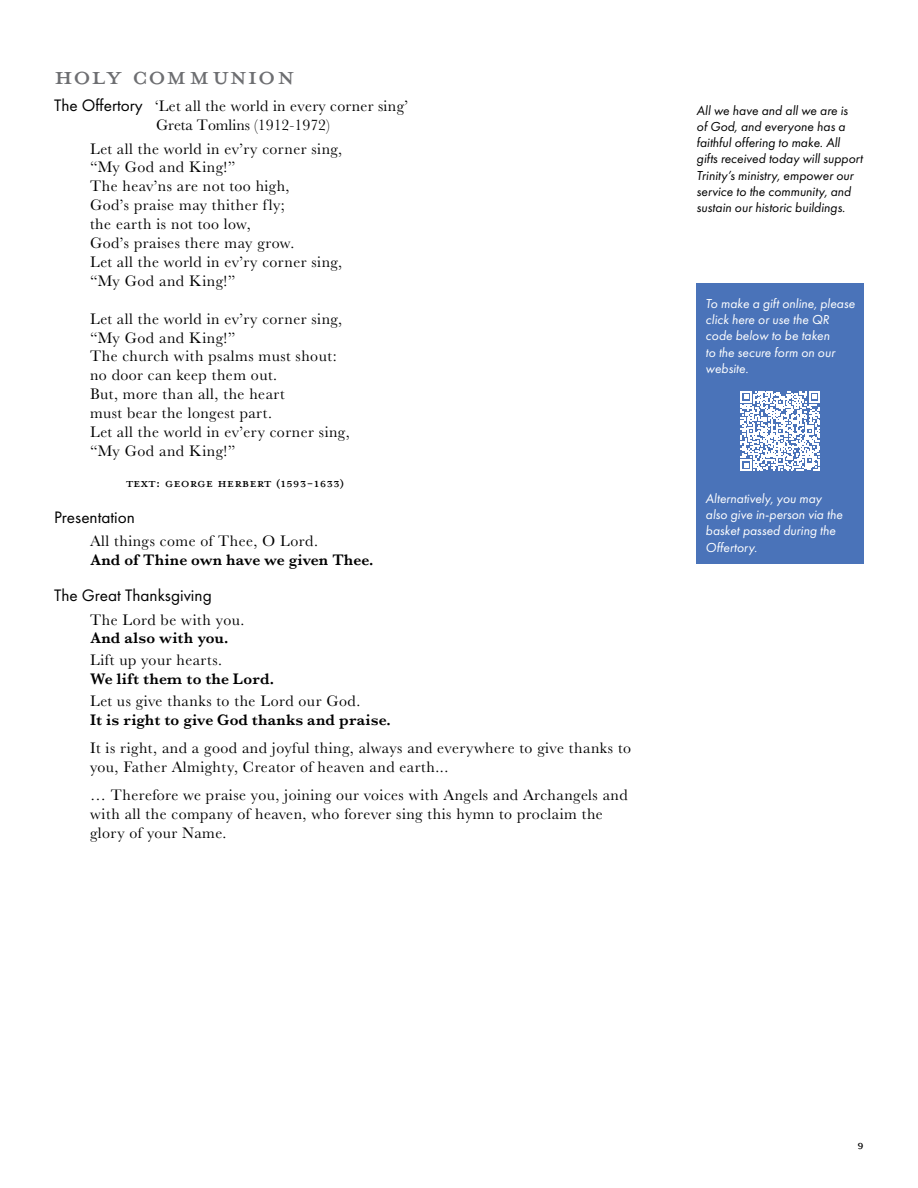
<style>
.page{position:relative;width:918px;height:1188px;background:#fff}
.page>*{position:absolute;margin:0;border:0;box-sizing:border-box;transform-origin:0 0}
.Big_Header_Petite_Ca{font:36px "Mrs Eaves Petite Caps OT";color:#6d6e71}
.Speaker_Text{font:18px "Mrs Eaves All Petite Caps OT";color:#000}
.Section_Header_FUTUR{font:17.25px "Futura PT";color:#000}
.Speaker_Text-2{font:15.75px/18.9px "Baskerville No 2";letter-spacing:.03em;color:#000}
.PEOPLE_text{font:15.75px "Baskerville No 2 Sem Bol";color:#000}
.Section_Header_FUTUR-2{font:15.75px "Baskerville No 2";letter-spacing:.02em;color:#000}
.Section_Header_FUTUR-3{font:15.75px "Baskerville No 2";color:#000}
.t1{font:italic 13.5px/16.2px "Futura PT";color:#000}
.t2{font:italic 13.5px/16.2px "Futura PT";color:#fff}
.s1{font-family:"Futura PT";font-size:17.25px}
</style>
<div class="page">
<div style="left:697px;top:284px;width:167px;height:280px;background:#4a73b9"></div>
<svg style="left:740px;top:391px;width:80px;height:80px"></svg>
<p class="Big_Header_Petite_Ca" style="left:54px;top:54px;width:242px">holy communion</p>
<p class="Section_Header_FUTUR-2" style="left:54px;top:97px;width:355px"><span class="s1">The Offertory</span> ‘Let all the world in every corner sing’</p>
<p class="Section_Header_FUTUR-3" style="left:156px;top:116px;width:176px">Greta Tomlins (1912-1972)</p>
<p class="Speaker_Text-2" style="left:90px;top:139px;width:254px">Let all the world in ev’ry corner sing,</p>
<p class="Speaker_Text-2" style="left:90px;top:158px;width:147px">“My God and King!”</p>
<p class="Speaker_Text-2" style="left:90px;top:177px;width:201px">The heav’ns are not too high,</p>
<p class="Speaker_Text-2" style="left:90px;top:196px;width:196px">God’s praise may thither fly;</p>
<p class="Speaker_Text-2" style="left:90px;top:215px;width:162px">the earth is not too low,</p>
<p class="Speaker_Text-2" style="left:90px;top:234px;width:206px">God’s praises there may grow.</p>
<p class="Speaker_Text-2" style="left:90px;top:253px;width:254px">Let all the world in ev’ry corner sing,</p>
<p class="Speaker_Text-2" style="left:90px;top:272px;width:147px">“My God and King!”</p>
<p class="Speaker_Text-2" style="left:90px;top:310px;width:254px">Let all the world in ev’ry corner sing,</p>
<p class="Speaker_Text-2" style="left:90px;top:328px;width:147px">“My God and King!”</p>
<p class="Speaker_Text-2" style="left:90px;top:347px;width:248px">The church with psalms must shout:</p>
<p class="Speaker_Text-2" style="left:90px;top:366px;width:189px">no door can keep them out.</p>
<p class="Speaker_Text-2" style="left:90px;top:385px;width:196px">But, more than all, the heart</p>
<p class="Speaker_Text-2" style="left:90px;top:404px;width:183px">must bear the longest part.</p>
<p class="Speaker_Text-2" style="left:90px;top:423px;width:261px">Let all the world in ev’ery corner sing,</p>
<p class="Speaker_Text-2" style="left:90px;top:442px;width:147px">“My God and King!”</p>
<p class="Speaker_Text" style="left:126px;top:472px;width:220px">Text: George Herbert (1593-1633)</p>
<p class="Section_Header_FUTUR" style="left:54px;top:507px;width:82px">Presentation</p>
<p class="Speaker_Text-2" style="left:90px;top:532px;width:229px">All things come of Thee, O Lord.</p>
<p class="PEOPLE_text" style="left:90px;top:551px;width:285px">And of Thine own have we given Thee.</p>
<p class="Section_Header_FUTUR" style="left:54px;top:585px;width:159px">The Great Thanksgiving</p>
<p class="Speaker_Text-2" style="left:90px;top:610px;width:156px">The Lord be with you.</p>
<p class="PEOPLE_text" style="left:90px;top:629px;width:140px">And also with you.</p>
<p class="Speaker_Text-2" style="left:90px;top:651px;width:134px">Lift up your hearts.</p>
<p class="PEOPLE_text" style="left:90px;top:670px;width:186px">We lift them to the Lord.</p>
<p class="Speaker_Text-2" style="left:90px;top:692px;width:272px">Let us give thanks to the Lord our God.</p>
<p class="PEOPLE_text" style="left:90px;top:711px;width:302px">It is right to give God thanks and praise.</p>
<p class="Speaker_Text-2" style="left:90px;top:739px;width:543px">It is right, and a good and joyful thing, always and everywhere to give thanks to you, Father Almighty, Creator of heaven and earth...</p>
<p class="Speaker_Text-2" style="left:90px;top:786px;width:539px">… Therefore we praise you, joining our voices with Angels and Archangels and with all the company of heaven, who forever sing this hymn to proclaim the glory of your Name.</p>
<p class="t1" style="left:697px;top:102px;width:168px">All we have and all we are is<br>of God, and everyone has a faithful offering to make. All gifts received today will support<br>Trinity’s ministry, empower our service to the community, and sustain our historic buildings.</p>
<p class="t2" style="left:706px;top:295px;width:151px">To make a gift online, please click here or use the QR code below to be taken<br>to the secure form on our website.</p>
<p class="t2" style="left:706px;top:490px;width:138px">Alternatively, you may also give in-person via the basket passed during the<br>Offertory.</p>
<p class="Speaker_Text" style="left:857px;top:1134px;width:8px">9</p>
</div>
